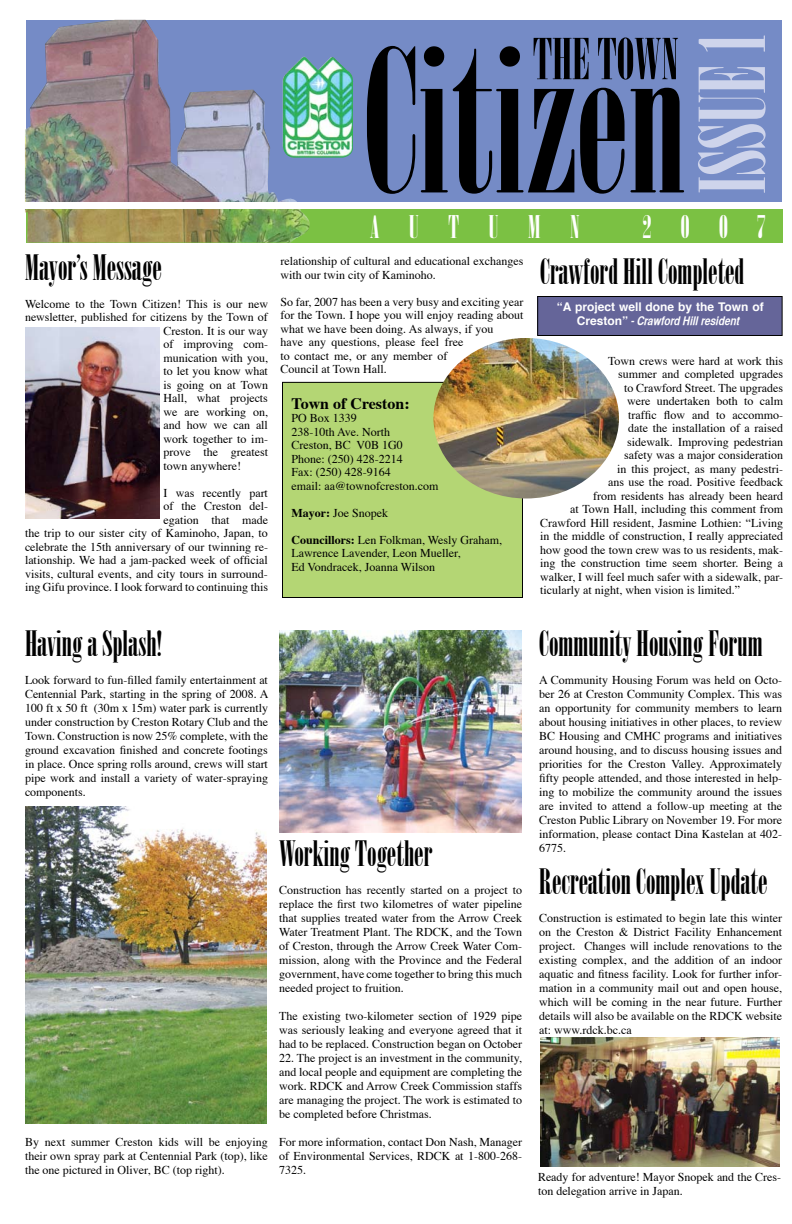
<style>
.page{position:relative;width:792px;height:1224px;background:#fff}
.page>*{position:absolute;margin:0;border:0;box-sizing:border-box;transform-origin:0 0}
.t1{font:197.2px "Onyx";color:#000}
.t2{font:90.2px "Onyx";color:#ced4eb}
.t3{font:56.2px "Onyx";color:#000}
.t4{font:35px "Onyx";color:#000}
.t5{font:31.2px "Onyx";letter-spacing:.94em;color:#fff}
.t6{font:700 16px "Times";color:#000}
.t7{font:12px/14px "Times";color:#000;text-align:justify}
.t8{font:italic 12px "Helvetica CY Bold";color:#fff}
.t9{font:700 12px "Helvetica";color:#fff}
.s1{font-weight:700}
.s2{font-family:"Helvetica";font-weight:700;font-style:normal}
</style>
<div class="page">
<div style="left:282px;top:382px;width:240px;height:216px;background:#b4d674"></div>
<div style="left:282px;top:382px;width:241px;height:216px;border:1px solid #000"></div>
<div style="left:26px;top:20px;width:755px;height:183px;background:#758bc6"></div>
<div style="left:26px;top:209px;width:757px;height:34px;background:#7bc143"></div>
<img style="left:26px;top:20px;width:272px;height:183px">
<img style="left:26px;top:209px;width:284px;height:34px">
<img style="left:281px;top:56px;width:72px;height:102px">
<img style="left:433px;top:338px;width:186px;height:160px">
<div style="left:538px;top:296px;width:244px;height:39px;background:#656599"></div>
<div style="left:537px;top:296px;width:246px;height:40px;border:1px solid #000"></div>
<img style="left:279px;top:630px;width:243px;height:203px">
<img style="left:25px;top:806px;width:242px;height:318px">
<img style="left:25px;top:327px;width:135px;height:191px">
<img style="left:540px;top:1037px;width:240px;height:129px">
<h3 class="t4" style="left:25px;top:247px;width:138px">Mayor’s Message</h3>
<p class="t7" style="left:25px;top:296px;width:245px">Welcome to the Town Citizen! This is our new</p>
<p class="t7" style="left:25px;top:309px;width:244px">newsletter, published for citizens by the Town of</p>
<p class="t7" style="left:164px;top:323px;width:106px">Creston. It is our way</p>
<p class="t7" style="left:164px;top:336px;width:106px">of improving com-</p>
<p class="t7" style="left:164px;top:350px;width:106px">munication with you,</p>
<p class="t7" style="left:164px;top:363px;width:106px">to let you know what</p>
<p class="t7" style="left:164px;top:377px;width:106px">is going on at Town</p>
<p class="t7" style="left:164px;top:390px;width:106px">Hall, what projects</p>
<p class="t7" style="left:164px;top:404px;width:106px">we are working on,</p>
<p class="t7" style="left:164px;top:417px;width:106px">and how we can all</p>
<p class="t7" style="left:164px;top:431px;width:106px">work together to im-</p>
<p class="t7" style="left:164px;top:444px;width:106px">prove the greatest</p>
<p class="t7" style="left:164px;top:458px;width:79px">town anywhere!</p>
<p class="t7" style="left:25px;top:485px;width:245px;line-height:13.5px;text-align:right">I was recently part<br>of the Creston del-<br>egation that made<br>the trip to our sister city of Kaminoho, Japan, to celebrate the 15th anniversary of our twinning re&shy;lationship. We had a jam-packed week of official visits, cultural events, and city tours in surround&shy;ing Gifu province. I look forward to continuing this</p>
<h3 class="t3" style="left:533px;top:27px;width:147px">THE TOWN</h3>
<h2 class="t2" style="left:681px;top:193px;width:161px;rotate:-90deg">ISSUE 1</h2>
<h3 class="t5" style="left:370px;top:209px;width:211px">AUTUMN</h3>
<h3 class="t5" style="left:643px;top:209px;width:124px">2007</h3>
<h1 class="t1" style="left:364px;top:9px;width:325px">Citizen</h1>
<p class="t7" style="left:280px;top:253px;width:245px;line-height:13.5px">relationship of cultural and educational exchanges with our twin city of Kaminoho.</p>
<p class="t7" style="left:280px;top:294px;width:245px;line-height:13.5px;text-align:left">So far, 2007 has been a very busy and exciting year for the Town. I hope you will enjoy reading about what we have been doing. As always, if you<br>have any questions, please feel free<br>to contact me, or any member of<br>Council at Town Hall.</p>
<h3 class="t6" style="left:292px;top:388px;width:120px">Town of Creston:</h3>
<p class="t7" style="left:292px;top:410px;width:149px;line-height:13.5px;text-align:left">PO Box 1339<br>238-10th Ave. North<br>Creston, BC V0B 1G0<br>Phone: (250) 428-2214<br>Fax: (250) 428-9164<br>email: aa@townofcreston.com</p>
<p class="t7" style="left:292px;top:505px;width:98px"><span class="s1">Mayor:</span> Joe Snopek</p>
<p class="t7" style="left:292px;top:532px;width:212px;line-height:13.5px;text-align:left"><span class="s1">Councillors:</span> Len Folkman, Wesly Graham,<br>Lawrence Lavender, Leon Mueller,<br>Ed Vondracek, Joanna Wilson</p>
<h3 class="t4" style="left:540px;top:251px;width:206px">Crawford Hill Completed</h3>
<p class="t9" style="left:557px;top:296px;width:208px">“A project well done by the Town of</p>
<p class="t8" style="left:577px;top:313px;width:165px"><span class="s2">Creston”</span> - Crawford Hill resident</p>
<p class="t7" style="left:608px;top:353px;width:177px">Town crews were hard at work this</p>
<p class="t7" style="left:618px;top:366px;width:167px">summer and completed upgrades</p>
<p class="t7" style="left:624px;top:380px;width:161px">to Crawford Street. The upgrades</p>
<p class="t7" style="left:627px;top:393px;width:158px">were undertaken both to calm</p>
<p class="t7" style="left:628px;top:407px;width:157px">traffic flow and to accommo-</p>
<p class="t7" style="left:628px;top:420px;width:157px">date the installation of a raised</p>
<p class="t7" style="left:627px;top:434px;width:158px">sidewalk. Improving pedestrian</p>
<p class="t7" style="left:624px;top:447px;width:161px">safety was a major consideration</p>
<p class="t7" style="left:617px;top:461px;width:168px">in this project, as many pedestri-</p>
<p class="t7" style="left:608px;top:474px;width:177px">ans use the road. Positive feedback</p>
<p class="t7" style="left:593px;top:488px;width:192px">from residents has already been heard</p>
<p class="t7" style="left:570px;top:501px;width:215px">at Town Hall, including this comment from</p>
<p class="t7" style="left:540px;top:515px;width:244px">Crawford Hill resident, Jasmine Lothien: “Living</p>
<p class="t7" style="left:540px;top:528px;width:244px">in the middle of construction, I really appreciated</p>
<p class="t7" style="left:540px;top:542px;width:245px">how good the town crew was to us residents, mak-</p>
<p class="t7" style="left:540px;top:555px;width:245px">ing the construction time seem shorter. Being a</p>
<p class="t7" style="left:540px;top:569px;width:245px">walker, I will feel much safer with a sidewalk, par-</p>
<p class="t7" style="left:540px;top:582px;width:202px">ticularly at night, when vision is limited.”</p>
<h3 class="t4" style="left:25px;top:623px;width:139px">Having a Splash!</h3>
<p class="t7" style="left:25px;top:672px;width:245px">Look forward to fun-filled family entertainment at Centennial Park, starting in the spring of 2008. A 100 ft x 50 ft (30m x 15m) water park is currently under construction by Creston Rotary Club and the Town. Construction is now 25% complete, with the ground excavation finished and concrete footings in place. Once spring rolls around, crews will start pipe work and install a variety of water-spraying components.</p>
<p class="t7" style="left:25px;top:1134px;width:244px">By next summer Creston kids will be enjoying their own spray park at Centennial Park (top), like the one pictured in Oliver, BC (top right).</p>
<h3 class="t4" style="left:279px;top:833px;width:155px">Working Together</h3>
<p class="t7" style="left:279px;top:882px;width:245px">Construction has recently started on a project to replace the first two kilometres of water pipeline that supplies treated water from the Arrow Creek Water Treatment Plant. The RDCK, and the Town of Creston, through the Arrow Creek Water Com&shy;mission, along with the Province and the Federal government, have come together to bring this much needed project to fruition.</p>
<p class="t7" style="left:279px;top:1008px;width:245px">The existing two-kilometer section of 1929 pipe was seriously leaking and everyone agreed that it had to be replaced. Construction began on October</p>
<p class="t7" style="left:279px;top:1050px;width:245px">22. The project is an investment in the community, and local people and equipment are completing the work. RDCK and Arrow Creek Commission staffs are managing the project. The work is estimated to be completed before Christmas.</p>
<p class="t7" style="left:279px;top:1134px;width:245px">For more information, contact Don Nash, Manager of Environmental Services, RDCK at 1-800-268- 7325.</p>
<h3 class="t4" style="left:539px;top:623px;width:225px">Community Housing Forum</h3>
<p class="t7" style="left:539px;top:672px;width:245px">A Community Housing Forum was held on Octo&shy;ber 26 at Creston Community Complex. This was an opportunity for community members to learn about housing initiatives in other places, to review BC Housing and CMHC programs and initiatives around housing, and to discuss housing issues and priorities for the Creston Valley. Approximately fifty people attended, and those interested in help&shy;ing to mobilize the community around the issues are invited to attend a follow-up meeting at the Creston Public Library on November 19. For more information, please contact Dina Kastelan at 402- 6775.</p>
<h3 class="t4" style="left:539px;top:861px;width:230px">Recreation Complex Update</h3>
<p class="t7" style="left:539px;top:910px;width:245px">Construction is estimated to begin late this winter on the Creston &amp; District Facility Enhancement project. Changes will include renovations to the existing complex, and the addition of an indoor aquatic and fitness facility. Look for further infor&shy;mation in a community mail out and open house, which will be coming in the near future. Further details will also be available on the RDCK website at: www.rdck.bc.ca</p>
<p class="t7" style="left:538px;top:1169px;width:245px;line-height:13.5px">Ready for adventure! Mayor Snopek and the Cres&shy;ton delegation arrive in Japan.</p>
</div>
